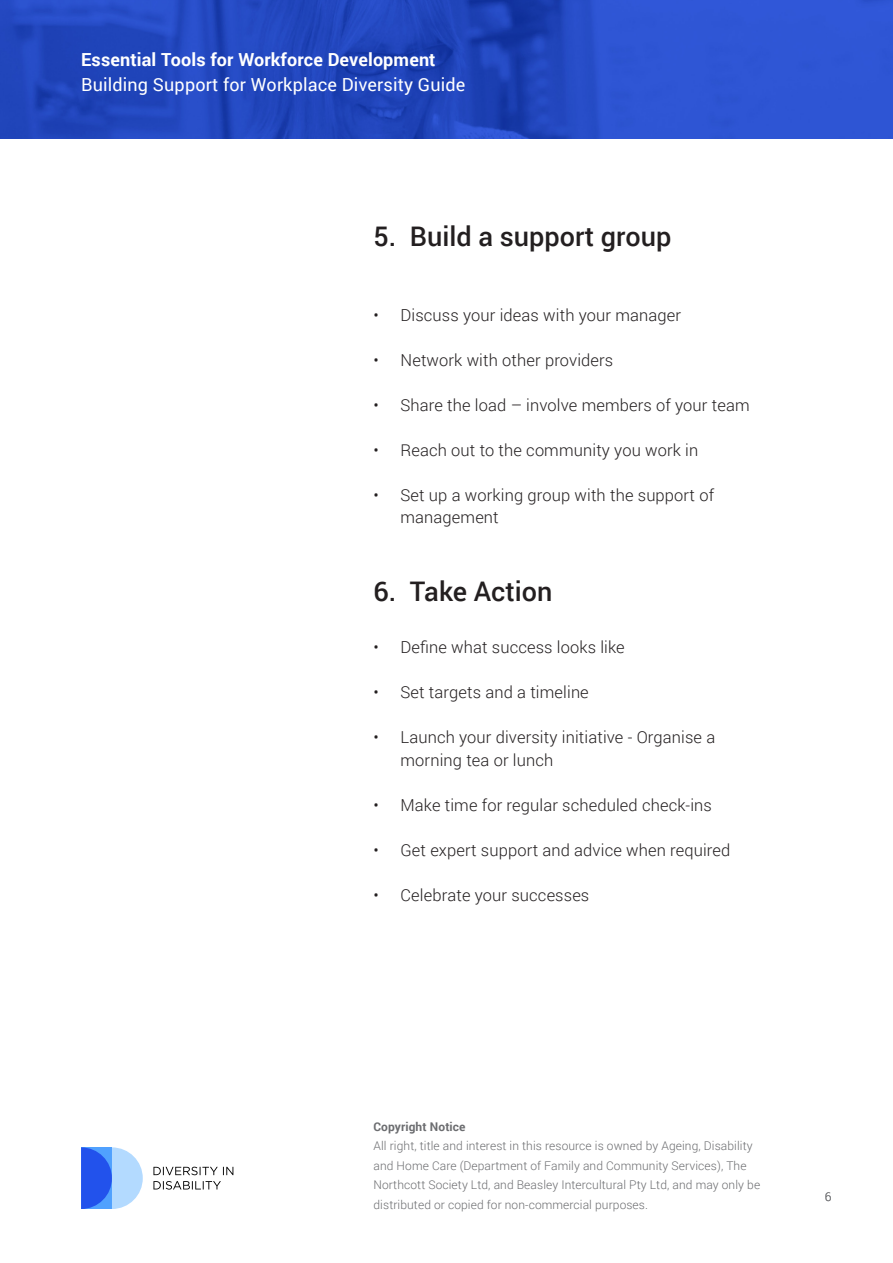
<style>
.page{position:relative;width:893px;height:1263px;background:#fff}
.page>*{position:absolute;margin:0;border:0;box-sizing:border-box;transform-origin:0 0}
.Subheading{font:500 27px "Roboto";color:#231f20}
.t1{font:18px "Roboto";letter-spacing:.01em;color:#fff}
.t2{font:700 18px "Roboto";letter-spacing:.01em;color:#fff}
.t3{font:300 16.5px/22.5px "Roboto";letter-spacing:.01em;color:#231f20}
.Footnote{font:300 12px/19.5px "Roboto";letter-spacing:.01em;color:#6c6d70}
.Footnote-2{font:700 12px "Roboto";letter-spacing:.01em;color:#6c6d70}
</style>
<div class="page">
<svg style="left:81px;top:1147px;width:62px;height:62px;background:#78a3f7"></svg>
<svg style="left:153px;top:1167px;width:80px;height:22px"></svg>
<img style="left:0;top:0;width:893px;height:138px">
<p class="t2" style="left:81px;top:47px;width:356px">Essential Tools for Workforce Development</p>
<p class="t1" style="left:81px;top:72px;width:386px">Building Support for Workplace Diversity Guide</p>
<p class="Subheading" style="left:374px;top:217px;width:299px">5. Build a support group</p>
<p class="t3" style="left:374px;top:303px;width:309px">• Discuss your ideas with your manager</p>
<p class="t3" style="left:374px;top:348px;width:241px">• Network with other providers</p>
<p class="t3" style="left:374px;top:393px;width:378px">• Share the load – involve members of your team</p>
<p class="t3" style="left:374px;top:438px;width:326px">• Reach out to the community you work in</p>
<p class="t3" style="left:400px;top:483px;width:315px;text-indent:-27px">• Set up a working group with the support of management</p>
<p class="Subheading" style="left:374px;top:572px;width:180px">6. Take Action</p>
<p class="t3" style="left:374px;top:635px;width:253px">• Define what success looks like</p>
<p class="t3" style="left:374px;top:680px;width:217px">• Set targets and a timeline</p>
<p class="t3" style="left:400px;top:725px;width:316px;text-indent:-27px">• Launch your diversity initiative - Organise a morning tea or lunch</p>
<p class="t3" style="left:374px;top:793px;width:340px">• Make time for regular scheduled check-ins</p>
<p class="t3" style="left:374px;top:838px;width:358px">• Get expert support and advice when required</p>
<p class="t3" style="left:374px;top:883px;width:217px">• Celebrate your successes</p>
<p class="Footnote-2" style="left:374px;top:1118px;width:94px">Copyright Notice</p>
<p class="Footnote" style="left:374px;top:1136px;width:388px">All right, title and interest in this resource is owned by Ageing, Disability and Home Care (Department of Family and Community Services), The Northcott Society Ltd, and Beasley Intercultural Pty Ltd, and may only be distributed or copied for non-commercial purposes.</p>
<p class="Footnote" style="left:825px;top:1187px;width:8px">6</p>
</div>
